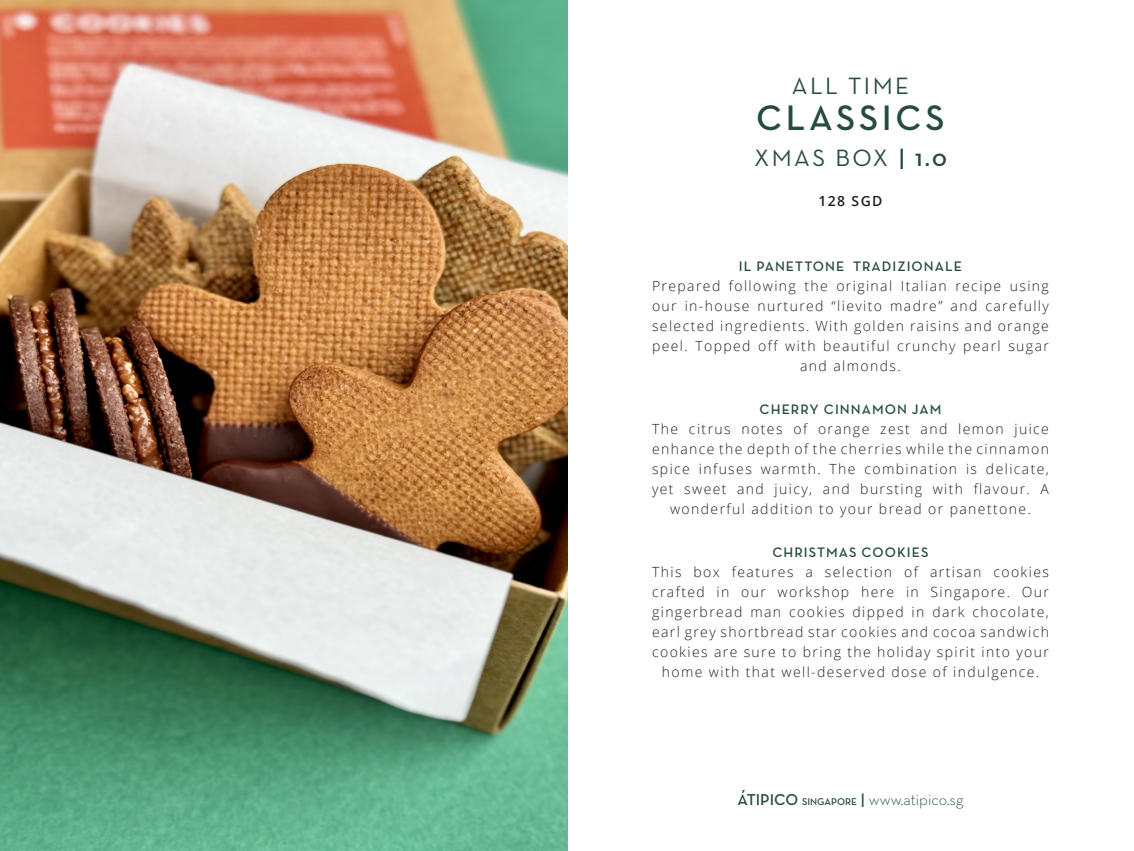
<style>
.page{position:relative;width:1134px;height:851px;background:#fff}
.page>*{position:absolute;margin:0;border:0;box-sizing:border-box;transform-origin:0 0}
.LONG_TEXT{font:600 36px "Neutra Text";letter-spacing:.1em;color:#264b43}
.LONG_TEXT-2{font:24px "Neutra Text";letter-spacing:.1em;color:#264b43}
.t1{font:300 16px "Neutra Text";color:#264b43}
.LONG_TEXT-3{font:300 14px/20px "Open Sans";letter-spacing:.1em;color:#231f20;text-align:center}
.LONG_TEXT-4{font:600 14px "Neutra Text TF";letter-spacing:.075em;color:#264b43}
.LONG_TEXT-5{font:600 14px "Open Sans";letter-spacing:.1em;color:#231f20}
.s1{font-weight:600}
.s2{font-weight:600;font-size:10px}
</style>
<div class="page">
<img style="left:0;top:0;width:567px;height:850px">
<p class="LONG_TEXT-2" style="left:792px;top:71px;width:119px">ALL TIME</p>
<p class="LONG_TEXT" style="left:756px;top:95px;width:190px">CLASSICS</p>
<p class="LONG_TEXT-2" style="left:754px;top:143px;width:194px">XMAS BOX <span class="s1">| 1.0</span></p>
<p class="LONG_TEXT-5" style="left:818px;top:191px;width:66px">128 SGD</p>
<p class="LONG_TEXT-4" style="left:739px;top:257px;width:225px">IL PANETTONE TRADIZIONALE</p>
<p class="LONG_TEXT-3" style="left:652px;top:275px;width:398px">Prepared following the original Italian recipe using our in-house nurtured “lievito madre” and carefully selected ingredients. With golden raisins and orange peel. Topped off with beautiful crunchy pearl sugar and almonds.</p>
<p class="LONG_TEXT-4" style="left:760px;top:400px;width:183px">CHERRY CINNAMON JAM</p>
<p class="LONG_TEXT-3" style="left:652px;top:418px;width:398px">The citrus notes of orange zest and lemon juice enhance the depth of the cherries while the cinnamon spice infuses warmth. The combination is delicate, yet sweet and juicy, and bursting with flavour. A wonderful addition to your bread or panettone.</p>
<p class="LONG_TEXT-4" style="left:772px;top:544px;width:158px">CHRISTMAS COOKIES</p>
<p class="LONG_TEXT-3" style="left:652px;top:562px;width:398px">This box features a selection of artisan cookies crafted in our workshop here in Singapore. Our gingerbread man cookies dipped in dark chocolate, earl grey shortbread star cookies and cocoa sandwich cookies are sure to bring the holiday spirit into your home with that well-deserved dose of indulgence.</p>
<p class="t1" style="left:737px;top:790px;width:227px"><span class="s1">ÁTIPICO</span> <span class="s2">SINGAPORE</span> <span class="s1">|</span> www.atipico.sg</p>
</div>
